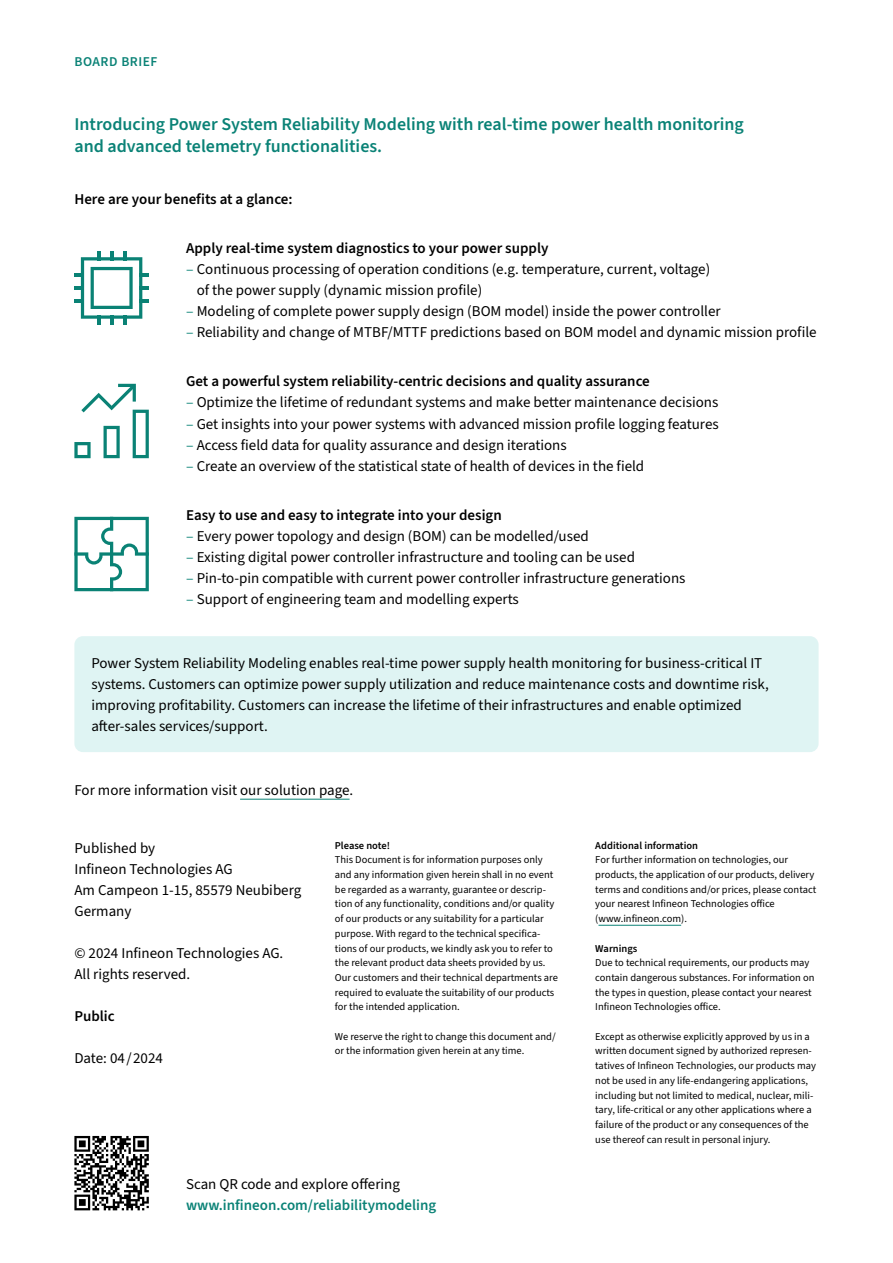
<style>
.page{position:relative;width:893px;height:1263px;background:#fff}
.page>*{position:absolute;margin:0;border:0;box-sizing:border-box;transform-origin:0 0}
.t1{font:600 18px/21.6px "Source Sans 3";color:#0a8276}
.t2{font:15px/21px "Source Sans 3";color:#000}
.t3{font:600 15px "Source Sans 3";color:#000}
.t4{font:600 15px "Source Sans 3";color:#0a8276}
.t5{font:600 13.5px "Source Sans 3";letter-spacing:.04em;color:#0a8276}
.t6{font:10.5px/14.7px "Source Sans 3";color:#000}
.t7{font:600 10.5px "Source Sans 3";color:#000}
.s1{color:#0a8276}
.s2{font-weight:600}
</style>
<div class="page">
<hr style="left:240px;top:799px;width:110px;height:1px;background:#0a8276">
<hr style="left:598px;top:925px;width:83px;height:1px;background:#0a8276">
<svg style="left:74px;top:251px;width:75px;height:74px"></svg>
<svg style="left:74px;top:384px;width:75px;height:74px"></svg>
<svg style="left:74px;top:517px;width:75px;height:74px"></svg>
<div style="left:74px;top:636px;width:745px;height:116px;background:#dff4f3;border-radius:9px"></div>
<svg style="left:74px;top:1136px;width:75px;height:74px"></svg>
<p class="t5" style="left:74px;top:53px;width:85px">BOARD BRIEF</p>
<p class="t1" style="left:74px;top:113px;width:671px">Introducing Power System Reliability Modeling with real-time power health monitoring and advanced telemetry functionalities.</p>
<p class="t3" style="left:74px;top:190px;width:220px">Here are your benefits at a glance:</p>
<p class="t3" style="left:186px;top:239px;width:364px">Apply real-time system diagnostics to your power supply</p>
<p class="t2" style="left:186px;top:259px;width:526px"><span class="s1">‒</span> Continuous processing of operation conditions (e.g. temperature, current, voltage)</p>
<p class="t2" style="left:197px;top:280px;width:287px">of the power supply (dynamic mission profile)</p>
<p class="t2" style="left:186px;top:301px;width:536px"><span class="s1">‒</span> Modeling of complete power supply design (BOM model) inside the power controller</p>
<p class="t2" style="left:186px;top:322px;width:632px"><span class="s1">‒</span> Reliability and change of MTBF/MTTF predictions based on BOM model and dynamic mission profile</p>
<p class="t2" style="left:186px;top:371px;width:534px"><span class="s2">Get a powerful system reliability-centric decisions and quality assurance<br></span><span class="s1">‒</span> Optimize the lifetime of redundant systems and make better maintenance decisions <span class="s1">‒</span> Get insights into your power systems with advanced mission profile logging features <span class="s1">‒</span> Access field data for quality assurance and design iterations<br><span class="s1">‒</span> Create an overview of the statistical state of health of devices in the field</p>
<p class="t2" style="left:186px;top:504px;width:501px"><span class="s2">Easy to use and easy to integrate into your design<br></span><span class="s1">‒</span> Every power topology and design (BOM) can be modelled/used<br><span class="s1">‒</span> Existing digital power controller infrastructure and tooling can be used<br><span class="s1">‒</span> Pin-to-pin compatible with current power controller infrastructure generations <span class="s1">‒</span> Support of engineering team and modelling experts</p>
<p class="t2" style="left:91px;top:652px;width:679px">Power System Reliability Modeling enables real-time power supply health monitoring for business-critical IT systems. Customers can optimize power supply utilization and reduce maintenance costs and downtime risk, improving profitability. Customers can increase the lifetime of their infrastructures and enable optimized after-sales services/support.</p>
<p class="t2" style="left:74px;top:779px;width:280px">For more information visit our solution page.</p>
<p class="t2" style="left:74px;top:837px;width:228px">Published by<br>Infineon Technologies AG<br>Am Campeon 1-15, 85579 Neubiberg<br>Germany</p>
<p class="t2" style="left:74px;top:942px;width:210px">© 2024 Infineon Technologies AG.<br>All rights reserved.</p>
<p class="t3" style="left:74px;top:1006px;width:42px">Public</p>
<p class="t2" style="left:74px;top:1047px;width:90px">Date: 04 / 2024</p>
<p class="t7" style="left:335px;top:838px;width:57px">Please note!</p>
<p class="t6" style="left:335px;top:852px;width:225px">This Document is for information purposes only and any information given herein shall in no event be regarded as a warranty, guarantee or descrip&shy;tion of any functionality, conditions and/or quality of our products or any suitability for a particular purpose. With regard to the technical specifica&shy;tions of our products, we kindly ask you to refer to the relevant product data sheets provided by us.<br>Our customers and their technical departments are required to evaluate the suitability of our products for the intended application.</p>
<p class="t6" style="left:335px;top:1029px;width:222px">We reserve the right to change this document and/ or the information given herein at any time.</p>
<p class="t2" style="left:186px;top:1174px;width:216px">Scan QR code and explore offering</p>
<p class="t4" style="left:186px;top:1196px;width:252px">www.infineon.com/reliabilitymodeling</p>
<p class="t7" style="left:595px;top:838px;width:104px">Additional information</p>
<p class="t6" style="left:595px;top:852px;width:222px">For further information on technologies, our products, the application of our products, delivery terms and conditions and/or prices, please contact your nearest Infineon Technologies office (www.infineon.com).</p>
<p class="t7" style="left:595px;top:941px;width:44px">Warnings</p>
<p class="t6" style="left:595px;top:955px;width:221px">Due to technical requirements, our products may contain dangerous substances. For information on the types in question, please contact your nearest Infineon Technologies office.</p>
<p class="t6" style="left:595px;top:1029px;width:222px">Except as otherwise explicitly approved by us in a written document signed by authorized represen&shy;tatives of Infineon Technologies, our products may not be used in any life-endangering applications, including but not limited to medical, nuclear, mili&shy;tary, life-critical or any other applications where a failure of the product or any consequences of the use thereof can result in personal injury.</p>
</div>
